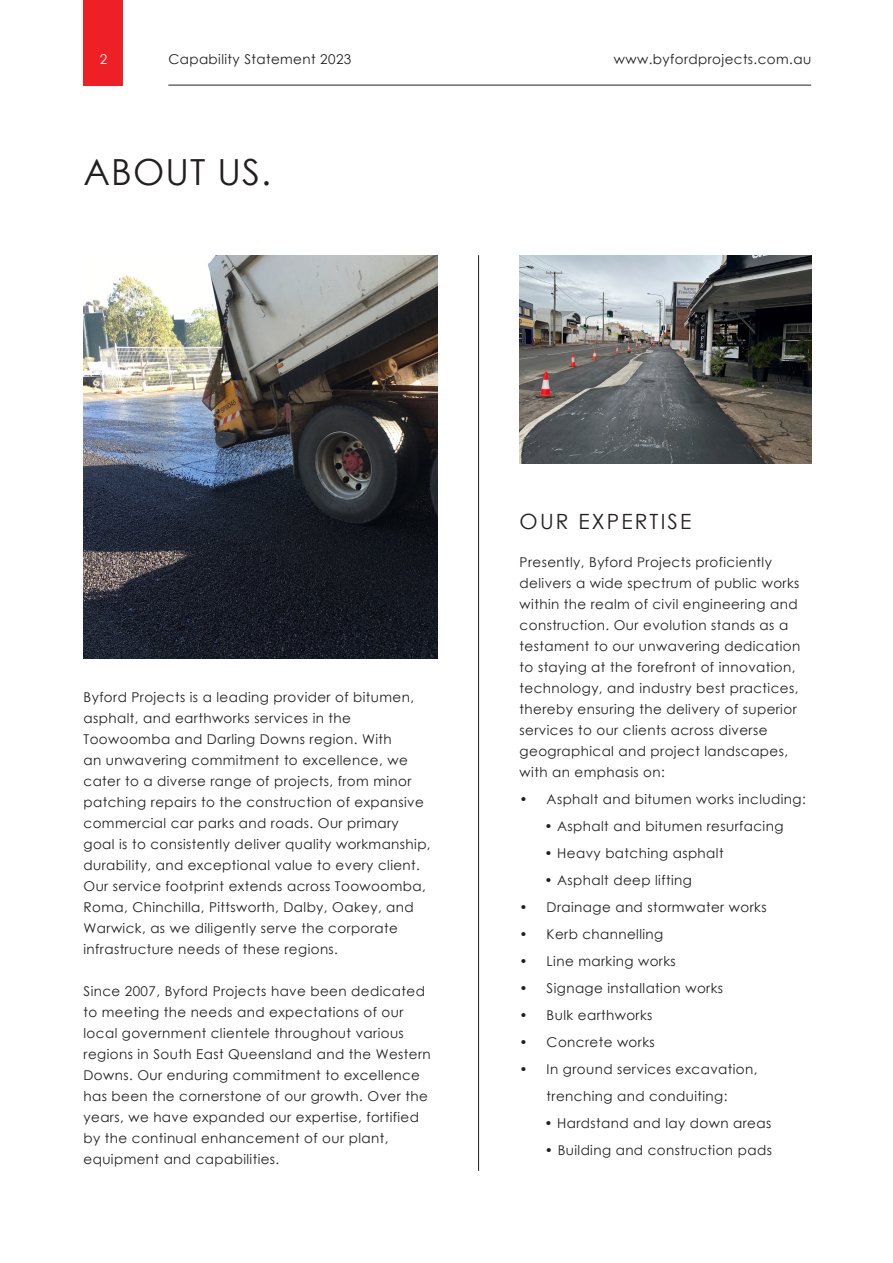
<style>
.page{position:relative;width:893px;height:1263px;background:#fff}
.page>*{position:absolute;margin:0;border:0;box-sizing:border-box;transform-origin:0 0}
.t1{font:36px "Century Gothic";letter-spacing:.03em;color:#231f20}
.t2{font:21px "Century Gothic";letter-spacing:.1em;color:#231f20}
.t3{font:13.5px/21px "Century Gothic";letter-spacing:.03em;color:#231f20}
.t4{font:13.5px "Century Gothic";color:#fff}
</style>
<div class="page">
<div style="left:84px;top:0;width:39px;height:85px;background:#ee2026"></div>
<hr style="left:168px;top:85px;width:643px;height:1px;background:#231f20">
<hr style="left:478px;top:255px;width:1px;height:916px;background:#231f20">
<img style="left:520px;top:255px;width:291px;height:208px">
<img style="left:84px;top:255px;width:353px;height:403px">
<p class="t4" style="left:100px;top:50px;width:9px">2</p>
<p class="t3" style="left:168px;top:49px;width:184px">Capability Statement 2023</p>
<p class="t3" style="left:614px;top:49px;width:199px">www.byfordprojects.com.au</p>
<h1 class="t1" style="left:84px;top:146px;width:189px">ABOUT US.</h1>
<p class="t3" style="left:84px;top:686px;width:349px">Byford Projects is a leading provider of bitumen, asphalt, and earthworks services in the Toowoomba and Darling Downs region. With<br>an unwavering commitment to excellence, we cater to a diverse range of projects, from minor patching repairs to the construction of expansive commercial car parks and roads. Our primary goal is to consistently deliver quality workmanship, durability, and exceptional value to every client.<br>Our service footprint extends across Toowoomba, Roma, Chinchilla, Pittsworth, Dalby, Oakey, and Warwick, as we diligently serve the corporate infrastructure needs of these regions.</p>
<p class="t3" style="left:84px;top:980px;width:349px">Since 2007, Byford Projects have been dedicated to meeting the needs and expectations of our local government clientele throughout various regions in South East Queensland and the Western Downs. Our enduring commitment to excellence has been the cornerstone of our growth. Over the years, we have expanded our expertise, fortified by the continual enhancement of our plant, equipment and capabilities.</p>
<h2 class="t2" style="left:520px;top:507px;width:173px">OUR EXPERTISE</h2>
<p class="t3" style="left:520px;top:551px;width:282px">Presently, Byford Projects proficiently delivers a wide spectrum of public works within the realm of civil engineering and construction. Our evolution stands as a testament to our unwavering dedication to staying at the forefront of innovation, technology, and industry best practices, thereby ensuring the delivery of superior services to our clients across diverse geographical and project landscapes, with an emphasis on:</p>
<p class="t3" style="left:520px;top:788px;width:288px">• Asphalt and bitumen works including:</p>
<p class="t3" style="left:544px;top:815px;width:240px">• Asphalt and bitumen resurfacing</p>
<p class="t3" style="left:544px;top:842px;width:181px">• Heavy batching asphalt</p>
<p class="t3" style="left:544px;top:869px;width:149px">• Asphalt deep lifting</p>
<p class="t3" style="left:520px;top:896px;width:248px">• Drainage and stormwater works</p>
<p class="t3" style="left:520px;top:923px;width:145px">• Kerb channelling</p>
<p class="t3" style="left:520px;top:950px;width:158px">• Line marking works</p>
<p class="t3" style="left:520px;top:977px;width:205px">• Signage installation works</p>
<p class="t3" style="left:520px;top:1004px;width:134px">• Bulk earthworks</p>
<p class="t3" style="left:520px;top:1031px;width:137px">• Concrete works</p>
<p class="t3" style="left:520px;top:1055px;width:239px;line-height:27px;text-align:center">• In ground services excavation, trenching and conduiting:</p>
<p class="t3" style="left:544px;top:1112px;width:228px">• Hardstand and lay down areas</p>
<p class="t3" style="left:545px;top:1139px;width:228px">• Building and construction pads</p>
</div>
